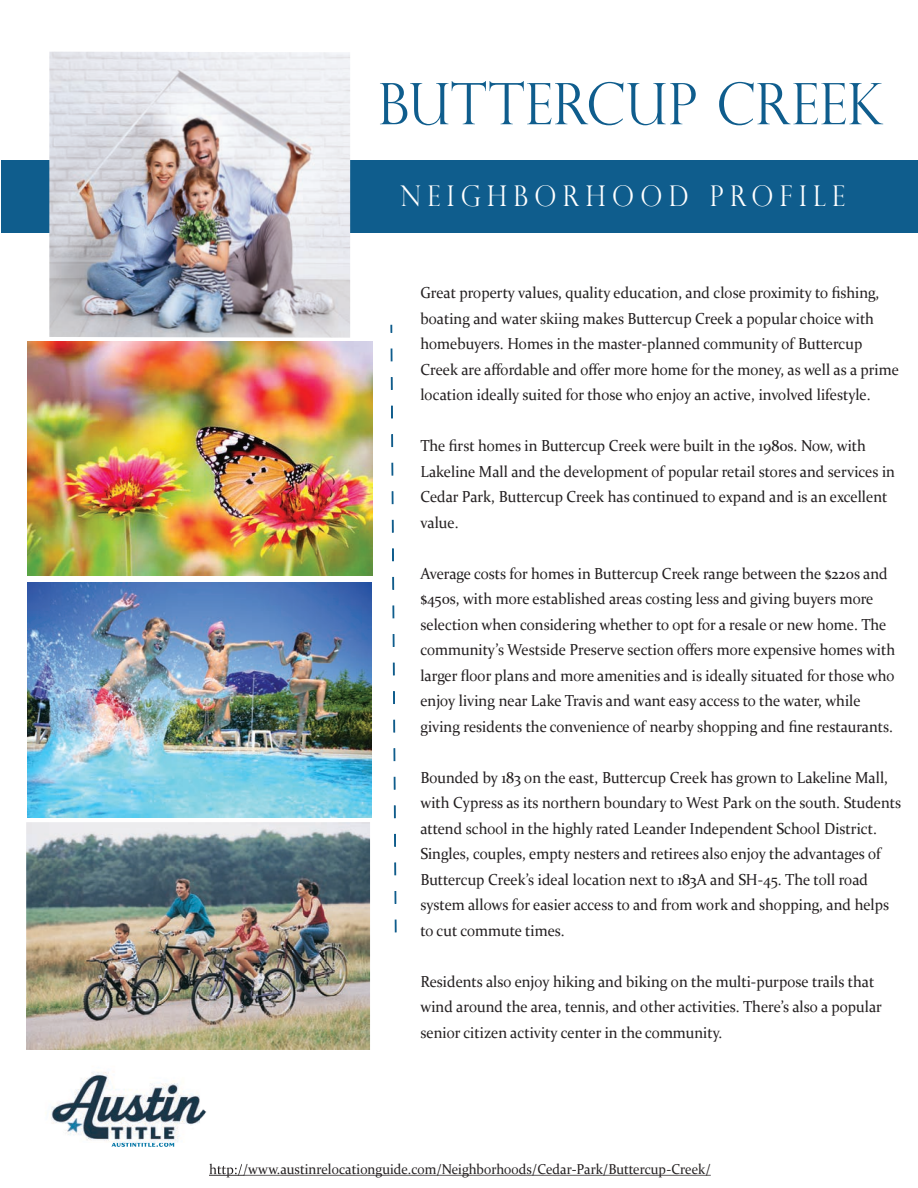
<style>
.page{position:relative;width:918px;height:1188px;background:#fff}
.page>*{position:absolute;margin:0;border:0;box-sizing:border-box;transform-origin:0 0}
.t1{font:300 57.3px "Perpetua Titling";letter-spacing:.01em;color:#0f5d8d;scale:.94 1}
.t2{font:300 28.5px "Perpetua Titling";letter-spacing:.25em;color:#fff;scale:.89 1}
.t3{font:15.9px/25.5px "Constantia";color:#231f20;scale:.94 1}
.t4{font:14.25px "Constantia";color:#231f20;scale:.94 1}
</style>
<div class="page">
<div style="left:1px;top:160px;width:917px;height:72px;background:#0f5d8d"></div>
<svg style="left:391px;top:349px;width:1px;height:12px"></svg>
<svg style="left:391px;top:377px;width:1px;height:13px"></svg>
<svg style="left:391px;top:406px;width:2px;height:12px"></svg>
<svg style="left:392px;top:434px;width:1px;height:13px"></svg>
<svg style="left:392px;top:463px;width:1px;height:12px"></svg>
<svg style="left:392px;top:492px;width:1px;height:12px"></svg>
<svg style="left:392px;top:520px;width:1px;height:12px"></svg>
<svg style="left:392px;top:549px;width:2px;height:12px"></svg>
<svg style="left:393px;top:577px;width:1px;height:13px"></svg>
<svg style="left:393px;top:606px;width:1px;height:12px"></svg>
<svg style="left:393px;top:634px;width:1px;height:13px"></svg>
<svg style="left:393px;top:663px;width:1px;height:12px"></svg>
<svg style="left:393px;top:691px;width:2px;height:13px"></svg>
<svg style="left:394px;top:720px;width:1px;height:12px"></svg>
<svg style="left:394px;top:749px;width:1px;height:12px"></svg>
<svg style="left:394px;top:777px;width:1px;height:12px"></svg>
<svg style="left:394px;top:806px;width:1px;height:12px"></svg>
<svg style="left:394px;top:834px;width:2px;height:12px"></svg>
<svg style="left:395px;top:863px;width:1px;height:12px"></svg>
<svg style="left:395px;top:891px;width:1px;height:13px"></svg>
<svg style="left:395px;top:920px;width:1px;height:12px"></svg>
<img style="left:49px;top:52px;width:301px;height:286px">
<svg style="left:244px;top:1175px;width:467px;height:1px"></svg>
<img style="left:26px;top:822px;width:344px;height:228px">
<img style="left:28px;top:583px;width:343px;height:235px">
<img style="left:28px;top:342px;width:344px;height:233px">
<img style="left:51px;top:1071px;width:149px;height:76px">
<img style="left:200px;top:1109px;width:12px;height:55px">
<img style="left:209px;top:1164px;width:35px;height:14px">
<img style="left:209px;top:1175px;width:35px;height:1px">
<img style="left:26px;top:1009px;width:218px;height:41px">
<h1 class="t1" style="left:378px;top:69px;width:539px">BUTTERCUP CREEK</h1>
<h2 class="t2" style="left:401px;top:178px;width:501px">NEIGHBORHOOD PROFILE</h2>
<p class="t3" style="left:420px;top:279px;width:511px">Great property values, quality education, and close proximity to fishing, boating and water skiing makes Buttercup Creek a popular choice with homebuyers. Homes in the master-planned community of Buttercup Creek are affordable and offer more home for the money, as well as a prime location ideally suited for those who enjoy an active, involved lifestyle.</p>
<p class="t3" style="left:420px;top:432px;width:506px">The first homes in Buttercup Creek were built in the 1980s. Now, with Lakeline Mall and the development of popular retail stores and services in Cedar Park, Buttercup Creek has continued to expand and is an excellent value.</p>
<p class="t3" style="left:420px;top:560px;width:507px">Average costs for homes in Buttercup Creek range between the $220s and $450s, with more established areas costing less and giving buyers more selection when considering whether to opt for a resale or new home. The community’s Westside Preserve section offers more expensive homes with larger floor plans and more amenities and is ideally situated for those who enjoy living near Lake Travis and want easy access to the water, while giving residents the convenience of nearby shopping and fine restaurants.</p>
<p class="t3" style="left:420px;top:764px;width:513px">Bounded by 183 on the east, Buttercup Creek has grown to Lakeline Mall, with Cypress as its northern boundary to West Park on the south. Students attend school in the highly rated Leander Independent School District.<br>Singles, couples, empty nesters and retirees also enjoy the advantages of Buttercup Creek’s ideal location next to 183A and SH-45. The toll road system allows for easier access to and from work and shopping, and helps to cut commute times.</p>
<p class="t3" style="left:420px;top:968px;width:493px">Residents also enjoy hiking and biking on the multi-purpose trails that wind around the area, tennis, and other activities. There’s also a popular senior citizen activity center in the community.</p>
<p class="t4" style="left:209px;top:1160px;width:535px">http://www.austinrelocationguide.com/Neighborhoods/Cedar-Park/Buttercup-Creek/</p>
</div>
